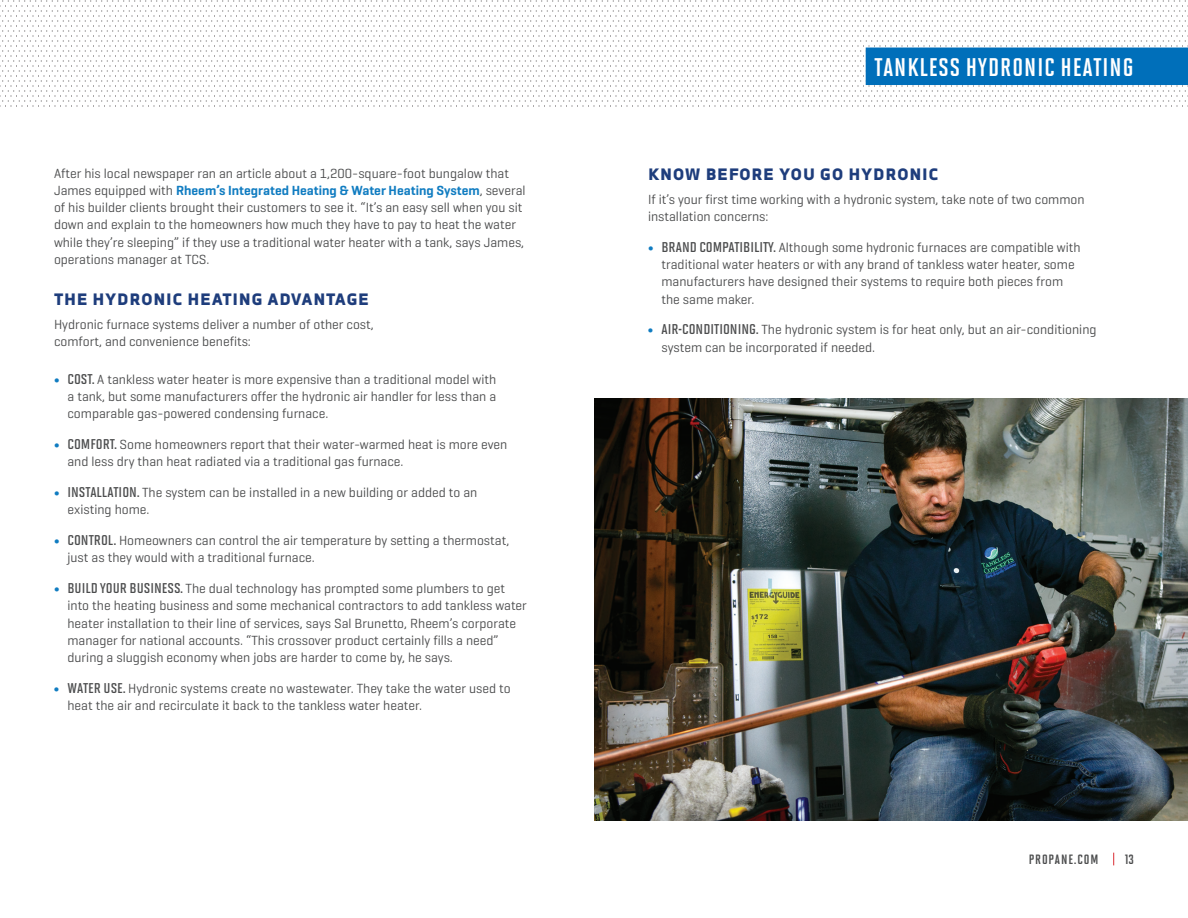
<style>
.page{position:relative;width:1188px;height:918px;background:#fff}
.page>*{position:absolute;margin:0;border:0;box-sizing:border-box;transform-origin:0 0}
.t1{font:700 25.5px "Solano Gothic Sc Pro";letter-spacing:.04em;color:#fff}
.t2{font:800 16.5px "Decima Nova";letter-spacing:.04em;color:#1e3d7c}
.t3{font:13.5px/17.2px "Geogrotesque";color:#4b4c4d}
.t4{font:13.5px "Solano Gothic Sc Pro Bd SC";letter-spacing:.065em;color:#4b4c4d}
.t5{font:700 13.5px "Solano Gothic Sc Pro";color:#4b4c4d}
.s1{font-weight:600;color:#107cc1}
.s2{font-family:"Solano Gothic Sc Pro Sb Cap";color:#107cc1}
.s3{font-family:"Solano Gothic Sc Pro Sb Cap";font-size:16.5px}
</style>
<div class="page">
<svg style="left:0;top:0;width:1188px;height:107px"></svg>
<svg style="left:1113px;top:853px;width:1px;height:12px"></svg>
<img style="left:594px;top:399px;width:594px;height:422px">
<div style="left:866px;top:48px;width:322px;height:37px;background:#006fba"></div>
<p class="t3" style="left:54px;top:164px;width:473px">After his local newspaper ran an article about a 1,200-square-foot bungalow that James equipped with <span class="s1">Rheem’s Integrated Heating &amp; Water Heating System</span>, several of his builder clients brought their customers to see it. “It’s an easy sell when you sit down and explain to the homeowners how much they have to pay to heat the water while they’re sleeping” if they use a traditional water heater with a tank, says James, operations manager at TCS.</p>
<p class="t2" style="left:54px;top:290px;width:317px">THE HYDRONIC HEATING ADVANTAGE</p>
<p class="t3" style="left:54px;top:315px;width:321px">Hydronic furnace systems deliver a number of other cost, comfort, and convenience benefits:</p>
<p class="t3" style="left:68px;top:370px;width:430px;text-align:justify;text-indent:-14px"><span class="s2">•</span> <span class="s3">COST.</span> A tankless water heater is more expensive than a traditional model with a tank, but some manufacturers offer the hydronic air handler for less than a comparable gas-powered condensing furnace.</p>
<p class="t3" style="left:68px;top:435px;width:441px;text-indent:-13px"><span class="s2">•</span> <span class="s3">COMFORT.</span> Some homeowners report that their water-warmed heat is more even and less dry than heat radiated via a traditional gas furnace.</p>
<p class="t3" style="left:68px;top:483px;width:411px;text-indent:-14px"><span class="s2">•</span> <span class="s3">INSTALLATION.</span> The system can be installed in a new building or added to an existing home.</p>
<p class="t3" style="left:68px;top:531px;width:443px;text-indent:-14px"><span class="s2">•</span> <span class="s3">CONTROL.</span> Homeowners can control the air temperature by setting a thermostat, just as they would with a traditional furnace.</p>
<p class="t3" style="left:67px;top:579px;width:461px;text-indent:-13px"><span class="s2">•</span> <span class="s3">BUILD YOUR BUSINESS.</span> The dual technology has prompted some plumbers to get into the heating business and some mechanical contractors to add tankless water heater installation to their line of services, says Sal Brunetto, Rheem’s corporate manager for national accounts. “This crossover product certainly fills a need” during a sluggish economy when jobs are harder to come by, he says.</p>
<p class="t3" style="left:67px;top:679px;width:445px;text-indent:-13px"><span class="s2">•</span> <span class="s3">WATER USE.</span> Hydronic systems create no wastewater. They take the water used to heat the air and recirculate it back to the tankless water heater.</p>
<h1 class="t1" style="left:875px;top:53px;width:260px">TANKLESS HYDRONIC HEATING</h1>
<p class="t2" style="left:648px;top:164px;width:292px">KNOW BEFORE YOU GO HYDRONIC</p>
<p class="t3" style="left:648px;top:190px;width:438px">If it’s your first time working with a hydronic system, take note of two common installation concerns:</p>
<p class="t3" style="left:661px;top:238px;width:421px;text-indent:-13px"><span class="s2">•</span> <span class="s3">BRAND COMPATIBILITY.</span> Although some hydronic furnaces are compatible with traditional water heaters or with any brand of tankless water heater, some manufacturers have designed their systems to require both pieces from the same maker.</p>
<p class="t3" style="left:662px;top:321px;width:437px;text-indent:-14px"><span class="s2">•</span> <span class="s3">AIR-CONDITIONING.</span> The hydronic system is for heat only, but an air-conditioning system can be incorporated if needed.</p>
<p class="t4" style="left:1029px;top:852px;width:71px">PROPANE.COM</p>
<p class="t5" style="left:1125px;top:852px;width:11px">13</p>
</div>
